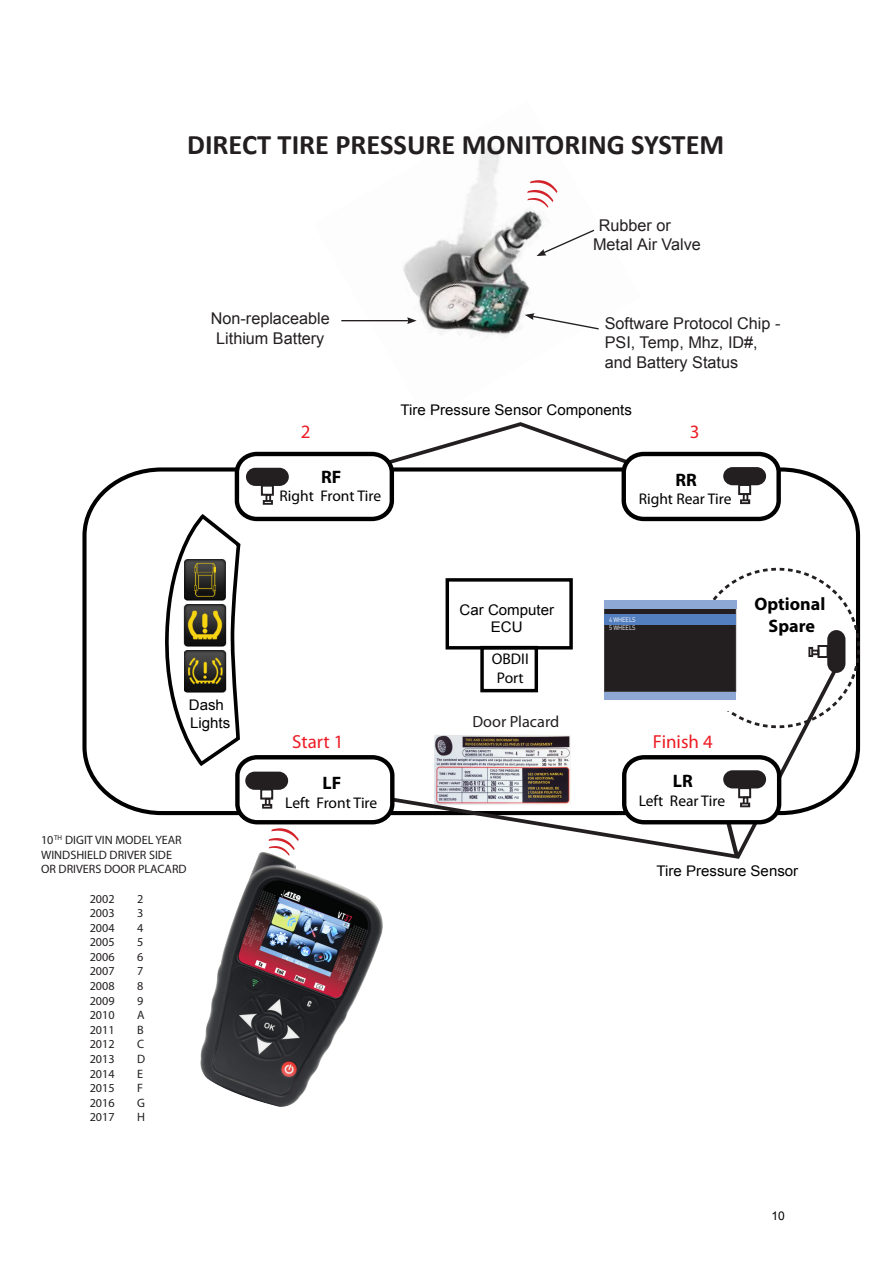
<style>
.page{position:relative;width:893px;height:1263px;background:#fff}
.page>*{position:absolute;margin:0;border:0;box-sizing:border-box;transform-origin:0 0}
.t1{font:700 28.35px "Calibri";color:#231f20}
.t2{font:18.9px "Myriad Pro";color:#ed1c24}
.t3{font:700 18px/21.6px "Myriad Pro";color:#000;text-align:center}
.t4{font:16.2px/19.5px "Arial";color:#231f20}
.t5{font:16.2px "Myriad Pro";color:#231f20}
.t6{font:15.45px/18.6px "Myriad Pro";color:#000;text-align:center}
.t7{font:14.7px/17.5px "Arial";color:#000;text-align:center}
.t8{font:12.15px/14.5px "Myriad Pro";color:#231f20}
.t9{font:12px "Arial";color:#000}
.t10{font:6.6px/8.2px "DIN";letter-spacing:-.025em;color:#fff;scale:.9 1}
</style>
<div class="page">
<img style="left:341px;top:146px;width:217px;height:194px">
<svg style="left:82px;top:465px;width:779px;height:352px"></svg>
<div style="left:445px;top:578px;width:127px;height:71px;border:3px solid #000"></div>
<svg style="left:163px;top:516px;width:80px;height:254px"></svg>
<svg style="left:373px;top:422px;width:258px;height:48px"></svg>
<svg style="left:376px;top:664px;width:464px;height:192px"></svg>
<div style="left:624px;top:757px;width:154px;height:65px;background:#fff;border-radius:19px"></div>
<div style="left:621px;top:755px;width:160px;height:69px;border:4px solid #000;border-radius:19px"></div>
<div style="left:480px;top:646px;width:57px;height:46px;border:3px solid #000"></div>
<img style="left:182px;top:605px;width:46px;height:42px">
<img style="left:184px;top:650px;width:42px;height:42px">
<svg style="left:268px;top:828px;width:30px;height:16px"></svg>
<svg style="left:536px;top:228px;width:59px;height:28px"></svg>
<svg style="left:524px;top:313px;width:75px;height:17px"></svg>
<hr style="left:341px;top:320px;width:66px;height:1px;background:#231f20">
<svg style="left:407px;top:317px;width:9px;height:7px"></svg>
<svg style="left:527px;top:180px;width:30px;height:28px"></svg>
<img style="left:184px;top:559px;width:41px;height:41px">
<svg style="left:603px;top:568px;width:256px;height:160px"></svg>
<div style="left:603px;top:600px;width:133px;height:9px;background:#8ea8d6"></div>
<div style="left:604px;top:614px;width:131px;height:10px;background:#537fc0"></div>
<div style="left:237px;top:454px;width:154px;height:65px;background:#fff;border-radius:19px"></div>
<div style="left:234px;top:452px;width:160px;height:69px;border:4px solid #000;border-radius:19px"></div>
<div style="left:623px;top:454px;width:155px;height:65px;background:#fff;border-radius:19px"></div>
<div style="left:621px;top:452px;width:159px;height:69px;border:4px solid #000;border-radius:19px"></div>
<div style="left:722px;top:467px;width:43px;height:18px;background:#231f20;border-radius:9px"></div>
<div style="left:737px;top:484px;width:13px;height:11px;border:2px solid #231f20"></div>
<div style="left:742px;top:493px;width:6px;height:9px;border:2px solid #231f20"></div>
<div style="left:739px;top:499px;width:10px;height:5px;border:2px solid #231f20"></div>
<div style="left:246px;top:468px;width:43px;height:18px;background:#231f20;border-radius:9px"></div>
<div style="left:261px;top:484px;width:13px;height:12px;border:2px solid #231f20"></div>
<div style="left:265px;top:494px;width:6px;height:8px;border:2px solid #231f20"></div>
<div style="left:263px;top:500px;width:10px;height:5px;border:2px solid #231f20"></div>
<div style="left:237px;top:757px;width:155px;height:65px;background:#fff;border-radius:19px"></div>
<div style="left:235px;top:755px;width:159px;height:69px;border:4px solid #000;border-radius:19px"></div>
<div style="left:722px;top:770px;width:43px;height:18px;background:#231f20;border-radius:9px"></div>
<div style="left:737px;top:787px;width:13px;height:11px;border:2px solid #231f20"></div>
<div style="left:742px;top:796px;width:6px;height:9px;border:2px solid #231f20"></div>
<svg style="left:720px;top:807px;width:28px;height:52px"></svg>
<div style="left:739px;top:802px;width:10px;height:5px;border:2px solid #231f20"></div>
<div style="left:245px;top:771px;width:43px;height:19px;background:#231f20;border-radius:9px"></div>
<div style="left:260px;top:788px;width:13px;height:11px;border:2px solid #231f20"></div>
<div style="left:265px;top:798px;width:5px;height:8px;border:2px solid #231f20"></div>
<div style="left:262px;top:804px;width:10px;height:4px;border:2px solid #231f20"></div>
<div style="left:571px;top:726px;width:48px;height:83px;background:#fff"></div>
<img style="left:200px;top:844px;width:199px;height:263px">
<h1 class="t1" style="left:187px;top:125px;width:538px">DIRECT TIRE PRESSURE MONITORING SYSTEM</h1>
<h3 class="t4" style="left:211px;top:309px;width:120px;text-align:center">Non-replaceable<br>Lithium Battery</h3>
<h3 class="t4" style="left:592px;top:215px;width:109px;text-indent:6px">Rubber or<br>Metal Air Valve</h3>
<h3 class="t4" style="left:604px;top:313px;width:177px">Software Protocol Chip -<br>PSI, Temp, Mhz, ID#, and Battery Status</h3>
<p class="t7" style="left:400px;top:401px;width:233px">Tire Pressure Sensor Components</p>
<h2 class="t2" style="left:300px;top:420px;width:11px">2</h2>
<h2 class="t2" style="left:689px;top:420px;width:11px">3</h2>
<p class="t7" style="left:189px;top:696px;width:43px;text-align:left">Dash<br>Lights</p>
<p class="t8" style="left:41px;top:832px;width:147px">10<sup>TH</sup> DIGIT VIN MODEL YEAR<br>WINDSHIELD DRIVER SIDE<br>OR DRIVERS DOOR PLACARD</p>
<p class="t8" style="left:90px;top:891px;width:26px">2002</p>
<p class="t8" style="left:137px;top:891px;width:8px">2</p>
<p class="t8" style="left:90px;top:905px;width:26px">2003</p>
<p class="t8" style="left:137px;top:905px;width:8px">3</p>
<p class="t8" style="left:90px;top:920px;width:26px">2004</p>
<p class="t8" style="left:137px;top:920px;width:8px">4</p>
<p class="t8" style="left:90px;top:934px;width:26px">2005</p>
<p class="t8" style="left:137px;top:934px;width:8px">5</p>
<p class="t8" style="left:90px;top:949px;width:26px">2006</p>
<p class="t8" style="left:137px;top:949px;width:8px">6</p>
<p class="t8" style="left:90px;top:964px;width:26px">2007</p>
<p class="t8" style="left:137px;top:964px;width:8px">7</p>
<p class="t8" style="left:90px;top:978px;width:26px">2008</p>
<p class="t8" style="left:137px;top:978px;width:8px">8</p>
<p class="t8" style="left:90px;top:993px;width:26px">2009</p>
<p class="t8" style="left:137px;top:993px;width:8px">9</p>
<p class="t8" style="left:90px;top:1007px;width:26px">2010</p>
<p class="t8" style="left:137px;top:1007px;width:9px">A</p>
<p class="t8" style="left:90px;top:1022px;width:26px">2011</p>
<p class="t8" style="left:137px;top:1022px;width:8px">B</p>
<p class="t8" style="left:90px;top:1036px;width:26px">2012</p>
<p class="t8" style="left:137px;top:1036px;width:9px">C</p>
<p class="t8" style="left:90px;top:1051px;width:26px">2013</p>
<p class="t8" style="left:137px;top:1051px;width:10px">D</p>
<p class="t8" style="left:90px;top:1066px;width:26px">2014</p>
<p class="t8" style="left:137px;top:1066px;width:7px">E</p>
<p class="t8" style="left:90px;top:1080px;width:26px">2015</p>
<p class="t8" style="left:137px;top:1080px;width:7px">F</p>
<p class="t8" style="left:90px;top:1095px;width:26px">2016</p>
<p class="t8" style="left:137px;top:1095px;width:9px">G</p>
<p class="t8" style="left:90px;top:1109px;width:26px">2017</p>
<p class="t8" style="left:137px;top:1109px;width:9px">H</p>
<h3 class="t3" style="left:321px;top:465px;width:22px">RF</h3>
<p class="t6" style="left:279px;top:486px;width:103px">Right Front Tire</p>
<h3 class="t3" style="left:675px;top:468px;width:23px">RR</h3>
<p class="t6" style="left:638px;top:490px;width:94px">Right Rear Tire</p>
<p class="t7" style="left:459px;top:601px;width:96px">Car Computer<br>ECU</p>
<p class="t6" style="left:491px;top:649px;width:38px">OBDII<br>Port</p>
<h3 class="t5" style="left:472px;top:712px;width:88px">Door Placard</h3>
<p class="t10" style="left:608px;top:616px;width:31px">4 WHEELS<br>5 WHEELS</p>
<h2 class="t2" style="left:292px;top:730px;width:53px">Start 1</h2>
<h2 class="t2" style="left:652px;top:730px;width:61px">Finish 4</h2>
<h3 class="t3" style="left:322px;top:771px;width:20px">LF</h3>
<p class="t6" style="left:285px;top:793px;width:94px">Left Front Tire</p>
<h3 class="t3" style="left:672px;top:769px;width:21px">LR</h3>
<p class="t6" style="left:638px;top:791px;width:88px">Left Rear Tire</p>
<h3 class="t3" style="left:754px;top:593px;width:72px">Optional<br>Spare</h3>
<p class="t7" style="left:656px;top:862px;width:143px">Tire Pressure Sensor</p>
<p class="t9" style="left:771px;top:1207px;width:15px">10</p>
</div>
